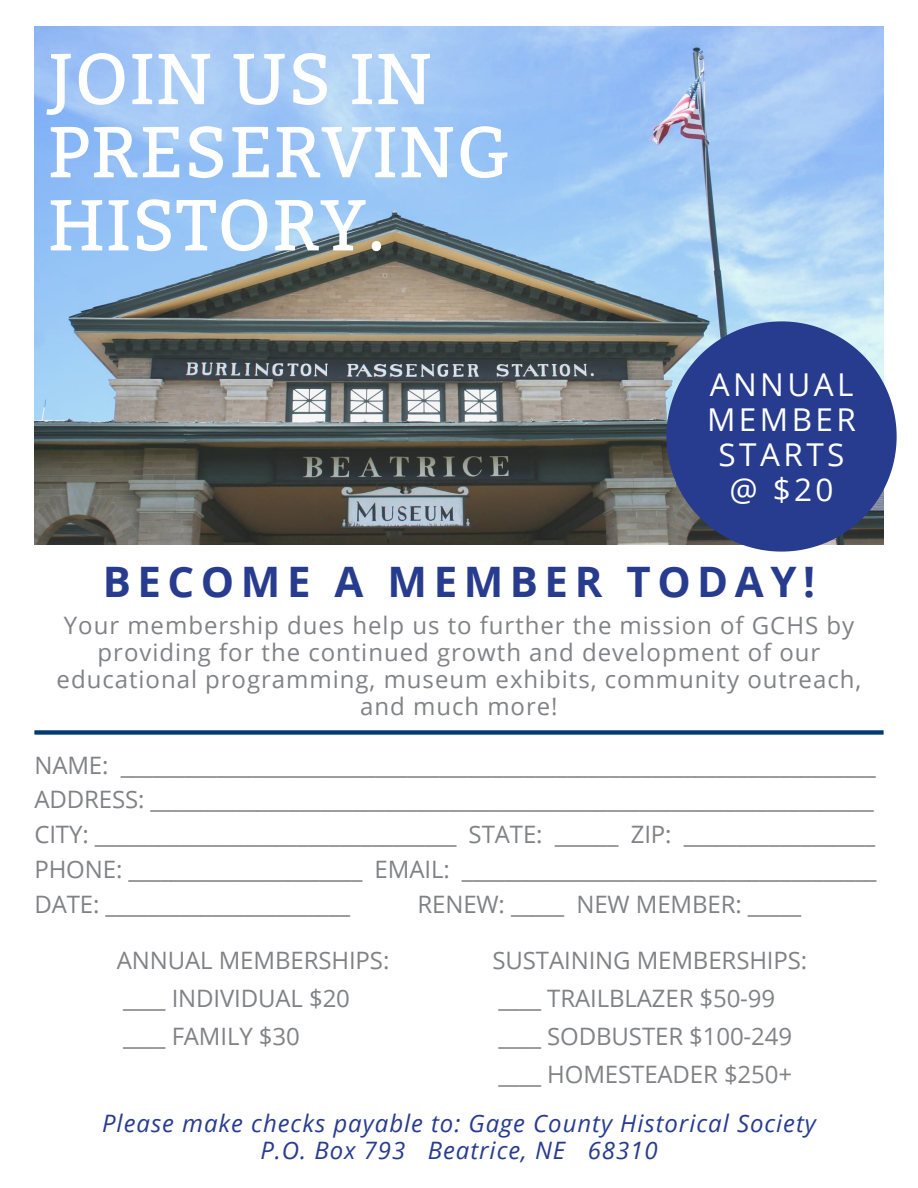
<style>
.page{position:relative;width:918px;height:1188px;background:#fff}
.page>*{position:absolute;margin:0;border:0;box-sizing:border-box;transform-origin:0 0}
.t1{font:72px/73.2px "Bitter";letter-spacing:.01em;color:#fff}
.t2{font:700 42px "Open Sans";letter-spacing:.155em;color:#283c8f}
.t3{font:31.5px/34.8px "Open Sans";letter-spacing:.11em;color:#fff;text-align:center}
.t4{font:24px/34.8px "Open Sans";letter-spacing:.04em;color:#808285;text-align:center}
.t5{font:24px/38.2px "Open Sans";letter-spacing:-.005em;color:#808285}
.t6{font:italic 24px/27px "Open Sans";letter-spacing:.04em;color:#283c8f;text-align:center}
</style>
<div class="page">
<img style="left:34px;top:27px;width:850px;height:517px">
<svg style="left:666px;top:321px;width:231px;height:231px;fill:#283c8f"></svg>
<svg style="left:34px;top:730px;width:850px;height:5px"></svg>
<h1 class="t1" style="left:48px;top:43px;width:464px">JOIN US IN<br>PRESERVING<br>HISTORY.</h1>
<h3 class="t3" style="left:707px;top:366px;width:150px">ANNUAL<br>MEMBER<br>STARTS @ $20</h3>
<h2 class="t2" style="left:103px;top:552px;width:714px">BECOME A MEMBER TODAY!</h2>
<p class="t4" style="left:57px;top:611px;width:806px;line-height:27px">Your membership dues help us to further the mission of GCHS by providing for the continued growth and development of our educational programming, museum exhibits, community outreach, and much more!</p>
<p class="t4" style="left:34px;top:747px;width:844px;text-align:justify">NAME: _______________________________________________________________________ ADDRESS: ____________________________________________________________________ CITY: __________________________________ STATE: ______ ZIP: __________________ PHONE: ______________________ EMAIL: _______________________________________ DATE: _______________________</p>
<p class="t5" style="left:417px;top:885px;width:385px">RENEW: _____ NEW MEMBER: _____</p>
<p class="t5" style="left:117px;top:940px;width:274px">ANNUAL MEMBERSHIPS: ____ INDIVIDUAL $20 ____ FAMILY $30</p>
<p class="t5" style="left:492px;top:940px;width:316px">SUSTAINING MEMBERSHIPS: ____ TRAILBLAZER $50-99 ____ SODBUSTER $100-249 ____ HOMESTEADER $250+</p>
<p class="t6" style="left:102px;top:1109px;width:715px">Please make checks payable to: Gage County Historical Society<br>P.O. Box 793 Beatrice, NE 68310</p>
</div>
